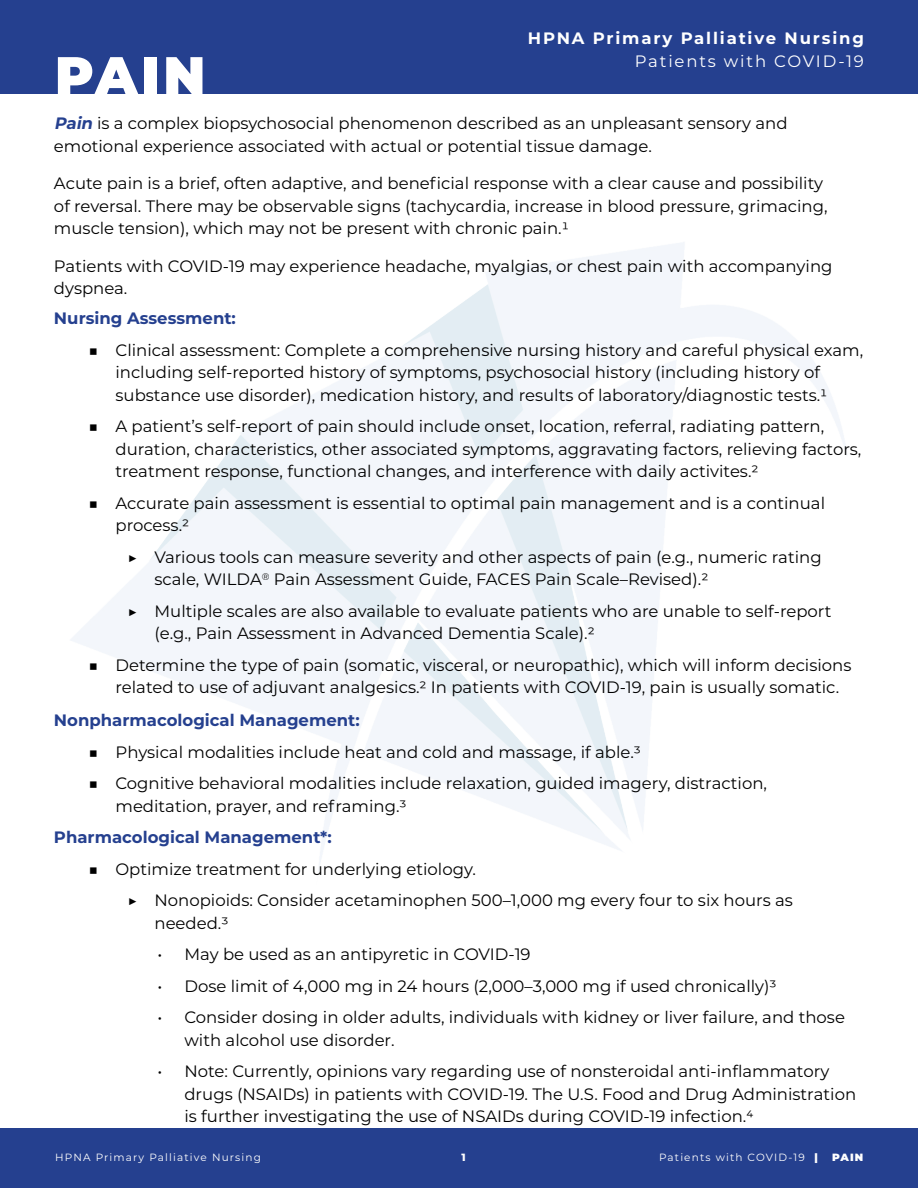
<style>
.page{position:relative;width:918px;height:1188px;background:#fff}
.page>*{position:absolute;margin:0;border:0;box-sizing:border-box;transform-origin:0 0}
.t1{font:900 53.55px "Montserrat";color:#fff}
.t2{font:16.5px/22.5px "Montserrat";color:#000}
.t3{font:700 16.5px "Montserrat";color:#25408f}
.t4{font:700 16.5px "Montserrat";letter-spacing:.11em;color:#fff}
.t5{font:16.5px "Montserrat";letter-spacing:.11em;color:#fff}
.t6{font:10.5px "Montserrat";letter-spacing:.11em;color:#fff}
.t7{font:900 10.5px "Montserrat";color:#fff}
.t8{font:800 10.5px "Montserrat";color:#fff}
.s1{font-weight:700;font-style:italic;color:#25408f}
.s2{font-weight:900}
</style>
<div class="page">
<img style="left:71px;top:242px;width:776px;height:625px">
<div style="left:0;top:1129px;width:918px;height:59px;background:#25408f"></div>
<div style="left:0;top:0;width:918px;height:93px;background:#25408f"></div>
<h1 class="t1" style="left:55px;top:35px;width:152px">PAIN</h1>
<p class="t4" style="left:528px;top:27px;width:338px">HPNA Primary Palliative Nursing</p>
<p class="t5" style="left:635px;top:50px;width:231px">Patients with COVID-19</p>
<p class="t2" style="left:54px;top:112px;width:735px"><span class="s1">Pain</span> is a complex biopsychosocial phenomenon described as an unpleasant sensory and emotional experience associated with actual or potential tissue damage.</p>
<p class="t2" style="left:54px;top:172px;width:775px">Acute pain is a brief, often adaptive, and beneficial response with a clear cause and possibility of reversal. There may be observable signs (tachycardia, increase in blood pressure, grimacing, muscle tension), which may not be present with chronic pain.1</p>
<p class="t2" style="left:54px;top:254px;width:780px">Patients with COVID-19 may experience headache, myalgias, or chest pain with accompanying dyspnea.</p>
<p class="t3" style="left:54px;top:307px;width:183px">Nursing Assessment:</p>
<p class="t2" style="left:115px;top:338px;width:749px;text-indent:-27px">■ Clinical assessment: Complete a comprehensive nursing history and careful physical exam, including self-reported history of symptoms, psychosocial history (including history of substance use disorder), medication history, and results of laboratory/diagnostic tests.1</p>
<p class="t2" style="left:115px;top:415px;width:747px;text-indent:-27px">■ A patient’s self-report of pain should include onset, location, referral, radiating pattern, duration, characteristics, other associated symptoms, aggravating factors, relieving factors, treatment response, functional changes, and interference with daily activites.2</p>
<p class="t2" style="left:115px;top:491px;width:711px;text-indent:-27px">■ Accurate pain assessment is essential to optimal pain management and is a continual process.2</p>
<p class="t2" style="left:154px;top:545px;width:669px;text-indent:-27px">▶ Various tools can measure severity and other aspects of pain (e.g., numeric rating scale, WILDA<sup>®</sup> Pain Assessment Guide, FACES Pain Scale–Revised).2</p>
<p class="t2" style="left:154px;top:599px;width:679px;text-indent:-27px">▶ Multiple scales are also available to evaluate patients who are unable to self-report (e.g., Pain Assessment in Advanced Dementia Scale).2</p>
<p class="t2" style="left:115px;top:653px;width:738px;text-indent:-27px">■ Determine the type of pain (somatic, visceral, or neuropathic), which will inform decisions related to use of adjuvant analgesics.2 In patients with COVID-19, pain is usually somatic.</p>
<p class="t3" style="left:54px;top:709px;width:307px">Nonpharmacological Management:</p>
<p class="t2" style="left:88px;top:740px;width:554px">■ Physical modalities include heat and cold and massage, if able.3</p>
<p class="t2" style="left:115px;top:772px;width:653px;text-indent:-27px">■ Cognitive behavioral modalities include relaxation, guided imagery, distraction, meditation, prayer, and reframing.3</p>
<p class="t3" style="left:54px;top:826px;width:279px">Pharmacological Management*:</p>
<p class="t2" style="left:127px;top:853px;width:667px;line-height:31.5px;text-indent:-39px">■ Optimize treatment for underlying etiology.<br>▶ Nonopioids: Consider acetaminophen 500–1,000 mg every four to six hours as</p>
<p class="t2" style="left:154px;top:911px;width:76px">needed.3</p>
<p class="t2" style="left:157px;top:943px;width:375px">• May be used as an antipyretic in COVID-19</p>
<p class="t2" style="left:157px;top:974px;width:621px">• Dose limit of 4,000 mg in 24 hours (2,000–3,000 mg if used chronically)3</p>
<p class="t2" style="left:184px;top:1006px;width:662px;text-indent:-27px">• Consider dosing in older adults, individuals with kidney or liver failure, and those with alcohol use disorder.</p>
<p class="t2" style="left:184px;top:1060px;width:673px;text-indent:-27px">• Note: Currently, opinions vary regarding use of nonsteroidal anti-inflammatory drugs (NSAIDs) in patients with COVID-19. The U.S. Food and Drug Administration is further investigating the use of NSAIDs during COVID-19 infection.4</p>
<p class="t6" style="left:55px;top:1150px;width:207px">HPNA Primary Palliative Nursing</p>
<p class="t8" style="left:461px;top:1150px;width:6px">1</p>
<p class="t6" style="left:659px;top:1150px;width:160px">Patients with COVID-19 <span class="s2">|</span></p>
<p class="t7" style="left:832px;top:1150px;width:33px">PAIN</p>
</div>
